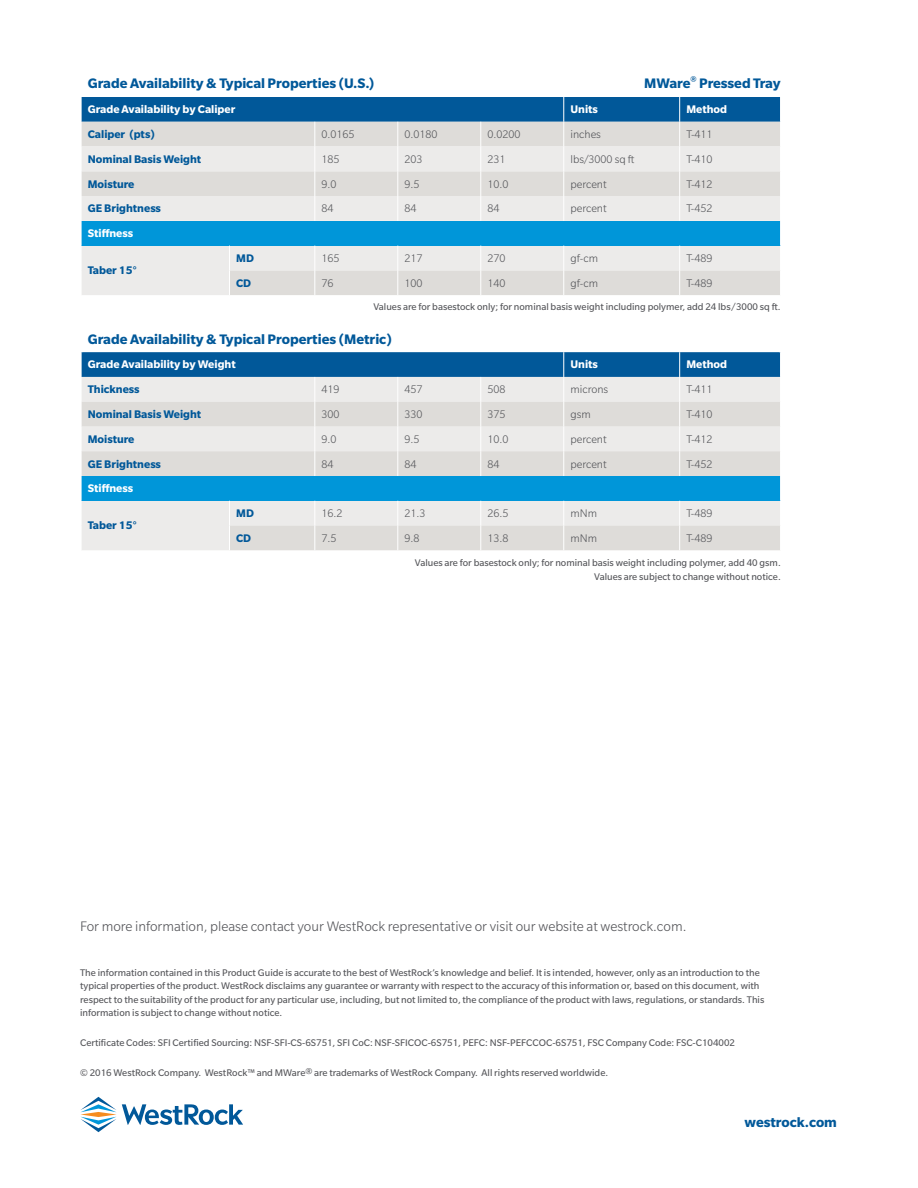
<style>
.page{position:relative;width:918px;height:1188px;background:#fff}
.page>*{position:absolute;margin:0;border:0;box-sizing:border-box;transform-origin:0 0}
.t1{font:700 15px "Slate Pro";color:#015899}
.t2{font:300 15px "Slate Pro";color:#55565a}
.t3{font:300 12px "Slate Pro";color:#55565a}
.t4{font:700 12px "Slate Pro";color:#015899}
.t5{font:700 12px "Slate Pro";color:#fff}
.t6{font:10.5px/13.5px "Slate Pro";color:#55565a;text-align:right}
</style>
<div class="page">
<svg style="left:81px;top:97px;width:700px;height:198px;background:#acc9d8"></svg>
<svg style="left:81px;top:352px;width:700px;height:198px;background:#acc9d8"></svg>
<svg style="left:80px;top:1097px;width:163px;height:35px"></svg>
<h1 class="t1" style="left:644px;top:75px;width:138px">MWare<sup>®</sup> Pressed Tray</h1>
<h1 class="t1" style="left:88px;top:75px;width:288px">Grade Availability &amp; Typical Properties (U.S.)</h1>
<p class="t5" style="left:88px;top:103px;width:149px">Grade Availability by Caliper</p>
<p class="t5" style="left:571px;top:103px;width:29px">Units</p>
<p class="t5" style="left:686px;top:103px;width:42px">Method</p>
<p class="t4" style="left:88px;top:128px;width:68px">Caliper (pts)</p>
<p class="t3" style="left:322px;top:128px;width:34px">0.0165</p>
<p class="t3" style="left:405px;top:128px;width:34px">0.0180</p>
<p class="t3" style="left:488px;top:128px;width:34px">0.0200</p>
<p class="t3" style="left:570px;top:128px;width:32px">inches</p>
<p class="t3" style="left:686px;top:128px;width:28px">T-411</p>
<p class="t4" style="left:88px;top:152px;width:115px">Nominal Basis Weight</p>
<p class="t3" style="left:322px;top:153px;width:19px">185</p>
<p class="t3" style="left:405px;top:153px;width:19px">203</p>
<p class="t3" style="left:488px;top:153px;width:19px">231</p>
<p class="t3" style="left:570px;top:153px;width:65px">lbs/3000 sq ft</p>
<p class="t3" style="left:686px;top:153px;width:28px">T-410</p>
<p class="t4" style="left:88px;top:177px;width:48px">Moisture</p>
<p class="t3" style="left:322px;top:178px;width:16px">9.0</p>
<p class="t3" style="left:405px;top:178px;width:16px">9.5</p>
<p class="t3" style="left:487px;top:178px;width:22px">10.0</p>
<p class="t3" style="left:570px;top:178px;width:38px">percent</p>
<p class="t3" style="left:686px;top:178px;width:28px">T-412</p>
<p class="t4" style="left:88px;top:202px;width:75px">GE Brightness</p>
<p class="t3" style="left:322px;top:202px;width:13px">84</p>
<p class="t3" style="left:404px;top:202px;width:13px">84</p>
<p class="t3" style="left:487px;top:202px;width:13px">84</p>
<p class="t3" style="left:570px;top:202px;width:38px">percent</p>
<p class="t3" style="left:686px;top:202px;width:28px">T-452</p>
<p class="t5" style="left:88px;top:227px;width:47px">Stiffness</p>
<p class="t4" style="left:88px;top:264px;width:51px">Taber 15°</p>
<p class="t4" style="left:236px;top:251px;width:19px">MD</p>
<p class="t3" style="left:322px;top:252px;width:19px">165</p>
<p class="t3" style="left:404px;top:252px;width:19px">217</p>
<p class="t3" style="left:487px;top:252px;width:19px">270</p>
<p class="t3" style="left:570px;top:252px;width:29px">gf-cm</p>
<p class="t3" style="left:686px;top:252px;width:28px">T-489</p>
<p class="t4" style="left:236px;top:276px;width:17px">CD</p>
<p class="t3" style="left:322px;top:277px;width:13px">76</p>
<p class="t3" style="left:404px;top:277px;width:19px">100</p>
<p class="t3" style="left:487px;top:277px;width:19px">140</p>
<p class="t3" style="left:570px;top:277px;width:29px">gf-cm</p>
<p class="t3" style="left:686px;top:277px;width:28px">T-489</p>
<p class="t6" style="left:374px;top:299px;width:409px">Values are for basestock only; for nominal basis weight including polymer, add 24 lbs/3000 sq ft.</p>
<h1 class="t1" style="left:88px;top:330px;width:305px">Grade Availability &amp; Typical Properties (Metric)</h1>
<p class="t5" style="left:88px;top:358px;width:149px">Grade Availability by Weight</p>
<p class="t5" style="left:571px;top:358px;width:29px">Units</p>
<p class="t5" style="left:686px;top:358px;width:42px">Method</p>
<p class="t4" style="left:88px;top:383px;width:53px">Thickness</p>
<p class="t3" style="left:322px;top:383px;width:19px">419</p>
<p class="t3" style="left:405px;top:383px;width:19px">457</p>
<p class="t3" style="left:488px;top:383px;width:19px">508</p>
<p class="t3" style="left:570px;top:383px;width:39px">microns</p>
<p class="t3" style="left:686px;top:383px;width:28px">T-411</p>
<p class="t4" style="left:88px;top:408px;width:115px">Nominal Basis Weight</p>
<p class="t3" style="left:322px;top:408px;width:19px">300</p>
<p class="t3" style="left:405px;top:408px;width:19px">330</p>
<p class="t3" style="left:488px;top:408px;width:19px">375</p>
<p class="t3" style="left:570px;top:408px;width:22px">gsm</p>
<p class="t3" style="left:686px;top:408px;width:28px">T-410</p>
<p class="t4" style="left:88px;top:432px;width:48px">Moisture</p>
<p class="t3" style="left:322px;top:433px;width:16px">9.0</p>
<p class="t3" style="left:405px;top:433px;width:16px">9.5</p>
<p class="t3" style="left:487px;top:433px;width:22px">10.0</p>
<p class="t3" style="left:570px;top:433px;width:38px">percent</p>
<p class="t3" style="left:686px;top:433px;width:28px">T-412</p>
<p class="t4" style="left:88px;top:457px;width:75px">GE Brightness</p>
<p class="t3" style="left:322px;top:458px;width:13px">84</p>
<p class="t3" style="left:404px;top:458px;width:13px">84</p>
<p class="t3" style="left:487px;top:458px;width:13px">84</p>
<p class="t3" style="left:570px;top:458px;width:38px">percent</p>
<p class="t3" style="left:686px;top:458px;width:28px">T-452</p>
<p class="t5" style="left:88px;top:482px;width:47px">Stiffness</p>
<p class="t4" style="left:88px;top:519px;width:51px">Taber 15°</p>
<p class="t4" style="left:236px;top:507px;width:19px">MD</p>
<p class="t3" style="left:322px;top:507px;width:22px">16.2</p>
<p class="t3" style="left:404px;top:507px;width:22px">21.3</p>
<p class="t3" style="left:487px;top:507px;width:22px">26.5</p>
<p class="t3" style="left:570px;top:507px;width:28px">mNm</p>
<p class="t3" style="left:686px;top:507px;width:28px">T-489</p>
<p class="t4" style="left:236px;top:531px;width:17px">CD</p>
<p class="t3" style="left:322px;top:532px;width:16px">7.5</p>
<p class="t3" style="left:404px;top:532px;width:16px">9.8</p>
<p class="t3" style="left:487px;top:532px;width:22px">13.8</p>
<p class="t3" style="left:570px;top:532px;width:28px">mNm</p>
<p class="t3" style="left:686px;top:532px;width:28px">T-489</p>
<p class="t6" style="left:415px;top:556px;width:367px">Values are for basestock only; for nominal basis weight including polymer, add 40 gsm.<br>Values are subject to change without notice.</p>
<h1 class="t2" style="left:80px;top:918px;width:608px">For more information, please contact your WestRock representative or visit our website at westrock.com.</h1>
<p class="t6" style="left:80px;top:966px;width:686px;text-align:left">The information contained in this Product Guide is accurate to the best of WestRock’s knowledge and belief. It is intended, however, only as an introduction to the typical properties of the product. WestRock disclaims any guarantee or warranty with respect to the accuracy of this information or, based on this document, with respect to the suitability of the product for any particular use, including, but not limited to, the compliance of the product with laws, regulations, or standards. This information is subject to change without notice.</p>
<p class="t6" style="left:80px;top:1036px;width:656px">Certificate Codes: SFI Certified Sourcing: NSF-SFI-CS-6S751, SFI CoC: NSF-SFICOC-6S751, PEFC: NSF-PEFCCOC-6S751, FSC Company Code: FSC-C104002</p>
<p class="t6" style="left:80px;top:1065px;width:530px">© 2016 WestRock Company. WestRock™ and MWare® are trademarks of WestRock Company. All rights reserved worldwide.</p>
<h1 class="t1" style="left:745px;top:1113px;width:94px">westrock.com</h1>
</div>
